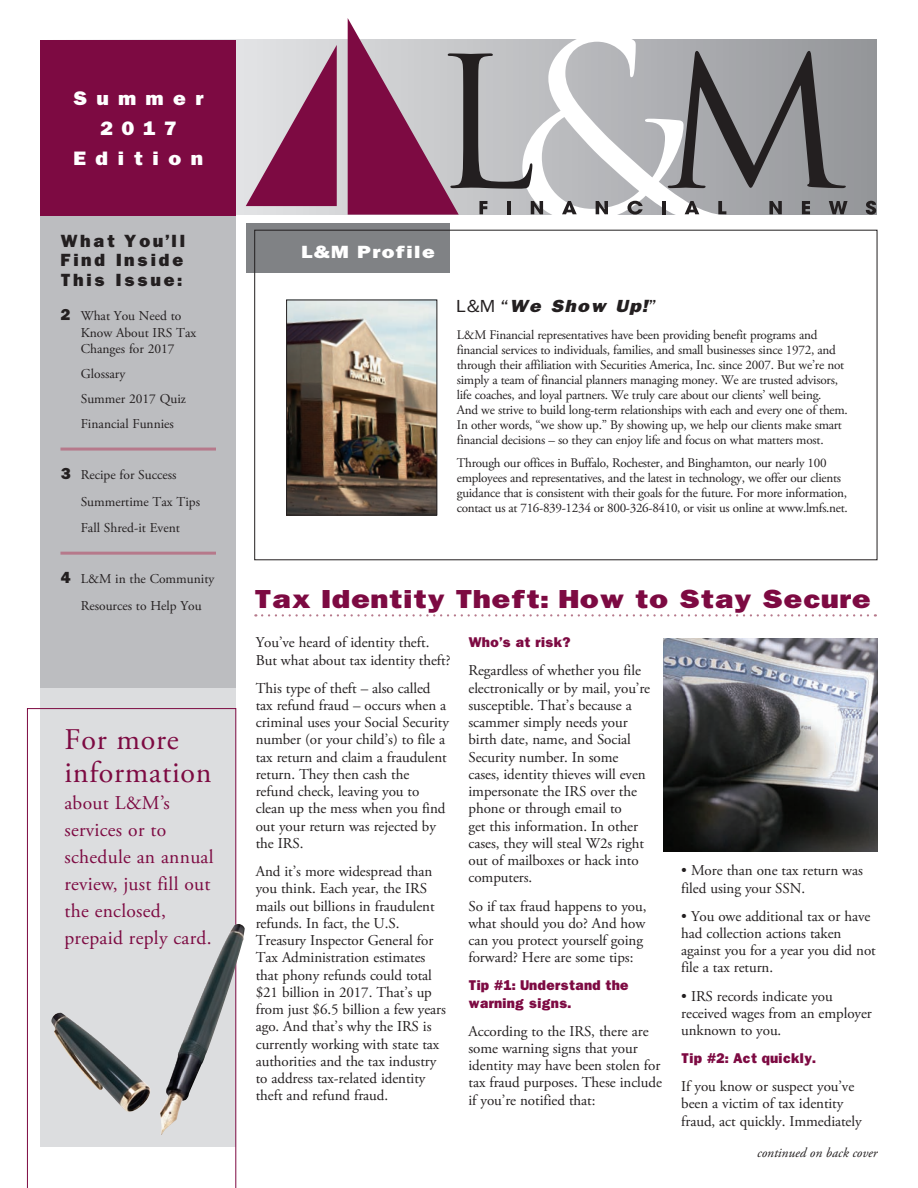
<style>
.page{position:relative;width:918px;height:1188px;background:#fff}
.page>*{position:absolute;margin:0;border:0;box-sizing:border-box;transform-origin:0 0}
.t1{font:30px/33px "Adobe Garamond Pro";letter-spacing:.025em;color:#7d0a42}
.t2{font:800 22.2px "Franklin";color:#7d0a42;scale:1.2 1}
.t3{font:19.5px/27px "Adobe Garamond Pro";letter-spacing:.015em;color:#7d0a42}
.t4{font:800 16.5px/30px "Franklin";letter-spacing:.5em;color:#fff;text-align:center;scale:1.1 1}
.t5{font:15px/17.2px "Adobe Garamond Pro";letter-spacing:-.005em;color:#231f20}
.t6{font:800 15px/19.5px "Franklin";letter-spacing:.15em;color:#231f20}
.t7{font:italic 800 15px "Franklin";letter-spacing:.05em;color:#231f20;scale:1.1 1}
.t8{font:800 15px "Franklin";letter-spacing:.05em;color:#fff;scale:1.2 1}
.t9{font:13.5px/26.4px "Adobe Garamond Pro";color:#231f20}
.t10{font:italic 13.5px "Adobe Garamond Pro";color:#231f20}
.t11{font:13.2px/15px "Adobe Garamond Pro";letter-spacing:-.02em;color:#231f20}
.t12{font:800 12px/17.2px "Franklin";letter-spacing:-.005em;color:#7d0a42}
.s1{font-family:"Franklin";font-weight:800}
.s2{font-weight:400;font-style:normal}
</style>
<div class="page">
<div style="left:40px;top:216px;width:196px;height:472px;background:#bcbdc0"></div>
<svg style="left:112px;top:39px;width:764px;height:176px;background:#b9babc"></svg>
<svg style="left:866px;top:201px;width:10px;height:14px"></svg>
<svg style="left:246px;top:45px;width:91px;height:161px;background:#ad7491"></svg>
<svg style="left:348px;top:18px;width:500px;height:197px"></svg>
<div style="left:40px;top:688px;width:196px;height:460px;background:#dcdddf"></div>
<svg style="left:27px;top:708px;width:209px;height:480px"></svg>
<div style="left:246px;top:223px;width:204px;height:50px;background:#808285"></div>
<div style="left:40px;top:40px;width:196px;height:176px;background:#7d0a42"></div>
<img style="left:51px;top:924px;width:194px;height:211px">
<hr style="left:60px;top:448px;width:156px;height:3px;background:#b6798b">
<hr style="left:60px;top:552px;width:156px;height:3px;background:#b6798b">
<svg style="left:262px;top:614px;width:614px;height:3px"></svg>
<img style="left:664px;top:639px;width:214px;height:212px">
<img style="left:288px;top:302px;width:147px;height:212px">
<div style="left:286px;top:300px;width:151px;height:216px;border:1px solid #231f20"></div>
<p class="t4" style="left:73px;top:83px;width:120px">Summer<br>2017<br>Edition</p>
<p class="t6" style="left:60px;top:230px;width:126px">What You’ll<br>Find Inside<br>This Issue:</p>
<p class="t9" style="left:81px;top:308px;width:117px;line-height:16.5px;text-indent:-20px"><span class="s1">2</span> What You Need to<br>Know About IRS Tax<br>Changes for 2017</p>
<p class="t9" style="left:81px;top:362px;width:107px;line-height:24.9px">Glossary<br>Summer 2017 Quiz<br>Financial Funnies</p>
<p class="t9" style="left:81px;top:462px;width:121px;text-indent:-20px"><span class="s1">3</span> Recipe for Success<br>Summertime Tax Tips<br>Fall Shred-it Event</p>
<p class="t9" style="left:60px;top:566px;width:155px;text-align:center"><span class="s1">4</span> L&amp;M in the Community<br>Resources to Help You</p>
<h1 class="t1" style="left:64px;top:724px;width:149px">For more information</h1>
<h3 class="t3" style="left:64px;top:790px;width:151px">about L&amp;M’s services or to schedule an annual review, just fill out the enclosed, prepaid reply card.</h3>
<p class="t8" style="left:301px;top:241px;width:113px">L&amp;M Profile</p>
<p class="t7" style="left:457px;top:296px;width:183px"><span class="s2">L&amp;M “</span>We Show Up!<span class="s2">”</span></p>
<p class="t11" style="left:457px;top:328px;width:393px">L&amp;M Financial representatives have been providing benefit programs and financial services to individuals, families, and small businesses since 1972, and through their affiliation with Securities America, Inc. since 2007. But we’re not simply a team of financial planners managing money. We are trusted advisors, life coaches, and loyal partners. We truly care about our clients’ well being.<br>And we strive to build long-term relationships with each and every one of them.<br>In other words, “we show up.” By showing up, we help our clients make smart financial decisions – so they can enjoy life and focus on what matters most.</p>
<p class="t11" style="left:457px;top:455px;width:392px">Through our offices in Buffalo, Rochester, and Binghamton, our nearly 100 employees and representatives, and the latest in technology, we offer our clients guidance that is consistent with their goals for the future. For more information, contact us at 716-839-1234 or 800-326-8410, or visit us online at www.lmfs.net.</p>
<h2 class="t2" style="left:254px;top:583px;width:516px">Tax Identity Theft: How to Stay Secure</h2>
<p class="t5" style="left:256px;top:635px;width:196px">You’ve heard of identity theft.<br>But what about tax identity theft?</p>
<p class="t5" style="left:256px;top:680px;width:195px">This type of theft – also called tax refund fraud – occurs when a criminal uses your Social Security number (or your child’s) to file a tax return and claim a fraudulent return. They then cash the refund check, leaving you to clean up the mess when you find out your return was rejected by the IRS.</p>
<p class="t5" style="left:256px;top:863px;width:192px">And it’s more widespread than you think. Each year, the IRS mails out billions in fraudulent refunds. In fact, the U.S.<br>Treasury Inspector General for<br>Tax Administration estimates that phony refunds could total $21 billion in 2017. That’s up from just $6.5 billion a few years ago. And that’s why the IRS is currently working with state tax authorities and the tax industry to address tax-related identity theft and refund fraud.</p>
<p class="t12" style="left:468px;top:634px;width:104px">Who’s at risk?</p>
<p class="t5" style="left:468px;top:663px;width:183px">Regardless of whether you file electronically or by mail, you’re susceptible. That’s because a scammer simply needs your birth date, name, and Social<br>Security number. In some cases, identity thieves will even impersonate the IRS over the phone or through email to<br>get this information. In other cases, they will steal W2s right out of mailboxes or hack into computers.</p>
<p class="t5" style="left:468px;top:898px;width:180px">So if tax fraud happens to you, what should you do? And how can you protect yourself going forward? Here are some tips:</p>
<p class="t12" style="left:468px;top:977px;width:162px">Tip #1: Understand the warning signs.</p>
<p class="t5" style="left:468px;top:1023px;width:195px">According to the IRS, there are some warning signs that your identity may have been stolen for tax fraud purposes. These include if you’re notified that:</p>
<p class="t5" style="left:681px;top:863px;width:183px">• More than one tax return was filed using your SSN.</p>
<p class="t5" style="left:681px;top:908px;width:196px">• You owe additional tax or have had collection actions taken against you for a year you did not file a tax return.</p>
<p class="t5" style="left:681px;top:988px;width:192px">• IRS records indicate you received wages from an employer unknown to you.</p>
<p class="t12" style="left:681px;top:1049px;width:136px">Tip #2: Act quickly.</p>
<p class="t5" style="left:681px;top:1078px;width:182px">If you know or suspect you’ve been a victim of tax identity fraud, act quickly. Immediately</p>
<p class="t10" style="left:757px;top:1145px;width:122px">continued on back cover</p>
</div>
